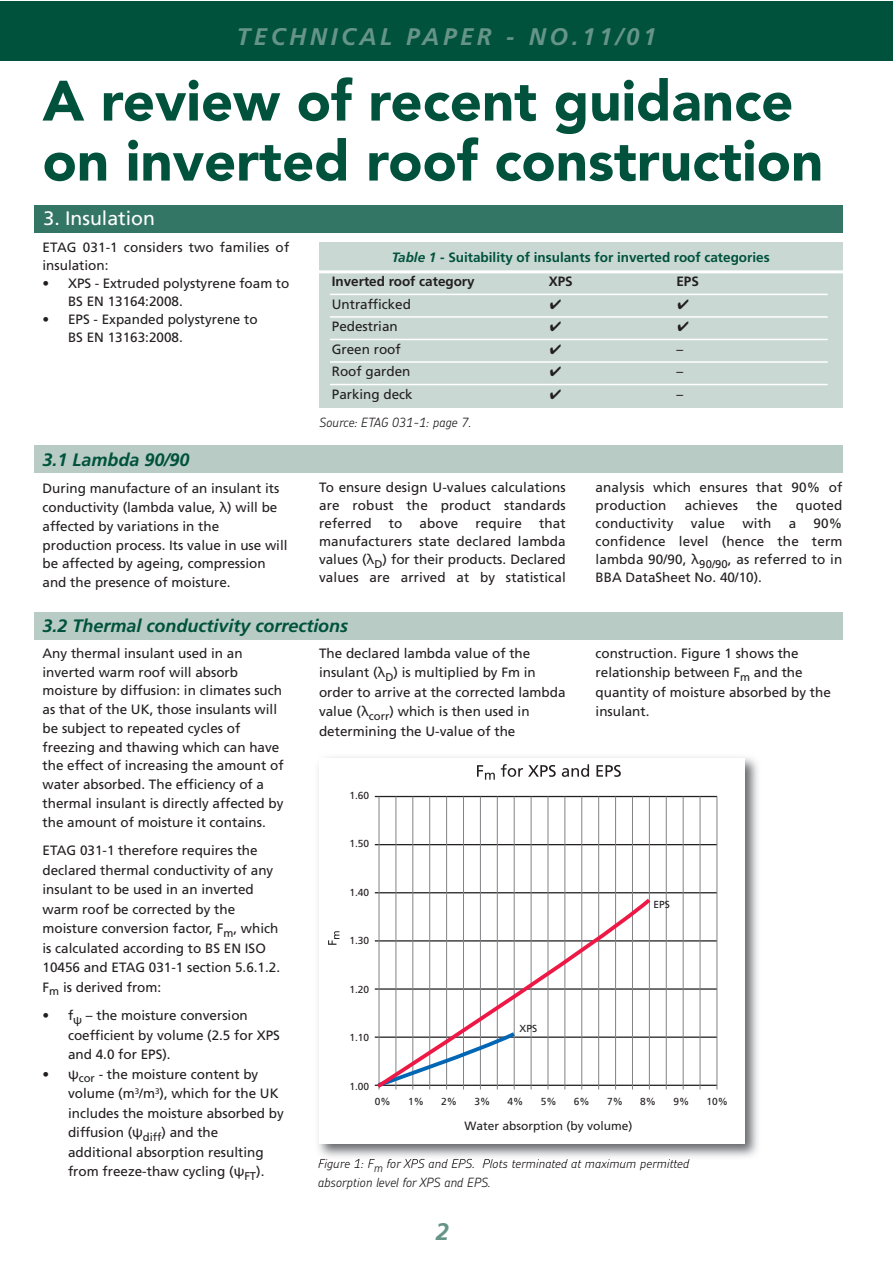
<style>
.page{position:relative;width:893px;height:1263px;background:#fff}
.page>*{position:absolute;margin:0;border:0;box-sizing:border-box;transform-origin:0 0}
.t1{font:900 56.25px/60px "Avenir";color:#00523c}
.t2{font:italic 700 24px "Frutiger";letter-spacing:.15em;color:#669588}
.t3{font:19.5px "Frutiger";color:#fff}
.t4{font:italic 700 18px "Frutiger";color:#00523c}
.t5{font:13.5px/19.5px "Frutiger";color:#231f20}
.t6{font:700 13.5px/24px "Frutiger";color:#00523c}
.t7{font:13.5px "MS Gothic";color:#231f20}
.t8{font:700 13.5px "Frutiger";color:#231f20}
.t9{font:italic 300 12.75px/18.8px "Chevin";color:#231f20}
.t10{font:12px "Frutiger";color:#231f20}
.t11{font:10.2px "Frutiger";color:#231f20}
.s1{font-family:"Lucida Grande"}
.s2{font-style:italic}
.s3{color:#231f20}
</style>
<div class="page">
<div style="left:34px;top:445px;width:808px;height:28px;background:#b8ccc5"></div>
<div style="left:34px;top:612px;width:808px;height:28px;background:#b8ccc5"></div>
<div style="left:0;top:2px;width:892px;height:59px;background:#00523c"></div>
<div style="left:319px;top:242px;width:523px;height:166px;background:#c9d8d3"></div>
<hr style="left:315px;top:270px;width:531px;height:3px;background:#fff">
<hr style="left:330px;top:294px;width:497px;height:1px;background:#fff">
<hr style="left:330px;top:316px;width:497px;height:2px;background:#fff">
<hr style="left:330px;top:339px;width:497px;height:1px;background:#fff">
<hr style="left:330px;top:361px;width:497px;height:2px;background:#fff">
<hr style="left:330px;top:384px;width:497px;height:1px;background:#fff">
<div style="left:34px;top:206px;width:808px;height:27px;background:#347665"></div>
<img style="left:318px;top:757px;width:440px;height:406px">
<img style="left:319px;top:1159px;width:56px;height:4px">
<img style="left:387px;top:1159px;width:53px;height:4px">
<div style="left:319px;top:758px;width:425px;height:386px;background:#fff"></div>
<hr style="left:375px;top:796px;width:342px;height:1px;background:#231f20">
<hr style="left:375px;top:844px;width:342px;height:1px;background:#231f20">
<hr style="left:375px;top:892px;width:342px;height:1px;background:#231f20">
<hr style="left:375px;top:940px;width:342px;height:2px;background:#231f20">
<hr style="left:375px;top:988px;width:342px;height:2px;background:#231f20">
<hr style="left:375px;top:1037px;width:342px;height:1px;background:#231f20">
<hr style="left:375px;top:1085px;width:342px;height:1px;background:#231f20">
<hr style="left:379px;top:797px;width:1px;height:293px;background:#808285">
<hr style="left:395px;top:797px;width:1px;height:293px;background:#808285">
<hr style="left:412px;top:797px;width:1px;height:293px;background:#808285">
<hr style="left:429px;top:797px;width:1px;height:293px;background:#808285">
<hr style="left:446px;top:797px;width:1px;height:293px;background:#808285">
<hr style="left:463px;top:797px;width:1px;height:293px;background:#808285">
<hr style="left:480px;top:797px;width:1px;height:293px;background:#808285">
<hr style="left:497px;top:797px;width:1px;height:293px;background:#808285">
<hr style="left:514px;top:797px;width:1px;height:293px;background:#808285">
<hr style="left:530px;top:797px;width:1px;height:293px;background:#808285">
<hr style="left:547px;top:797px;width:1px;height:293px;background:#808285">
<hr style="left:564px;top:797px;width:1px;height:293px;background:#808285">
<hr style="left:581px;top:797px;width:1px;height:293px;background:#808285">
<hr style="left:598px;top:797px;width:1px;height:293px;background:#808285">
<hr style="left:615px;top:797px;width:1px;height:293px;background:#808285">
<hr style="left:632px;top:797px;width:1px;height:293px;background:#808285">
<hr style="left:649px;top:797px;width:1px;height:293px;background:#808285">
<hr style="left:666px;top:797px;width:1px;height:293px;background:#808285">
<hr style="left:682px;top:797px;width:1px;height:293px;background:#808285">
<hr style="left:699px;top:797px;width:1px;height:293px;background:#808285">
<hr style="left:716px;top:797px;width:1px;height:293px;background:#808285">
<svg style="left:328px;top:931px;width:11px;height:14px"></svg>
<svg style="left:477px;top:765px;width:18px;height:15px"></svg>
<svg style="left:501px;top:764px;width:54px;height:13px"></svg>
<svg style="left:561px;top:764px;width:28px;height:13px"></svg>
<svg style="left:596px;top:765px;width:24px;height:12px"></svg>
<svg style="left:374px;top:895px;width:280px;height:195px"></svg>
<h2 class="t2" style="left:237px;top:27px;width:421px">TECHNICAL PAPER - NO.11/01</h2>
<h1 class="t1" style="left:43px;top:76px;width:782px">A review of recent guidance on inverted roof construction</h1>
<h3 class="t3" style="left:44px;top:211px;width:113px">3. Insulation</h3>
<p class="t5" style="left:43px;top:239px;width:248px;line-height:18px">ETAG 031-1 considers two families of insulation:</p>
<p class="t5" style="left:68px;top:275px;width:223px;line-height:18px;text-indent:-26px">• XPS - Extruded polystyrene foam to<br>BS EN 13164:2008.</p>
<p class="t5" style="left:68px;top:311px;width:191px;line-height:18px;text-indent:-26px">• EPS - Expanded polystyrene to<br>BS EN 13163:2008.</p>
<h3 class="t4" style="left:43px;top:452px;width:148px">3.1 Lambda 90/90</h3>
<p class="t5" style="left:43px;top:480px;width:246px;line-height:18.8px">During manufacture of an insulant its conductivity (lambda value, <span class="s1">λ</span>) will be affected by variations in the production process. Its value in use will be affected by ageing, compression and the presence of moisture.</p>
<p class="t6" style="left:332px;top:247px;width:439px;text-indent:60px"><span class="s2">Table 1</span> - Suitability of insulants for inverted roof categories<br><span class="s3">Inverted roof category</span></p>
<p class="t8" style="left:548px;top:276px;width:26px">XPS</p>
<p class="t8" style="left:676px;top:276px;width:24px">EPS</p>
<p class="t5" style="left:332px;top:295px;width:81px">Untrafficked</p>
<p class="t7" style="left:549px;top:297px;width:15px">✔</p>
<p class="t7" style="left:676px;top:297px;width:15px">✔</p>
<p class="t5" style="left:332px;top:318px;width:67px">Pedestrian</p>
<p class="t7" style="left:549px;top:320px;width:15px">✔</p>
<p class="t7" style="left:676px;top:320px;width:15px">✔</p>
<p class="t5" style="left:332px;top:340px;width:70px">Green roof</p>
<p class="t7" style="left:549px;top:342px;width:15px">✔</p>
<p class="t5" style="left:676px;top:340px;width:8px">–</p>
<p class="t5" style="left:332px;top:363px;width:80px">Roof garden</p>
<p class="t7" style="left:549px;top:365px;width:15px">✔</p>
<p class="t5" style="left:676px;top:363px;width:8px">–</p>
<p class="t5" style="left:332px;top:385px;width:82px">Parking deck</p>
<p class="t7" style="left:549px;top:387px;width:15px">✔</p>
<p class="t5" style="left:676px;top:385px;width:8px">–</p>
<p class="t9" style="left:319px;top:415px;width:154px">Source: ETAG 031-1: page 7.</p>
<p class="t5" style="left:319px;top:479px;width:248px;line-height:18px;text-align:justify">To ensure design U-values calculations are robust the product standards referred</p>
<p class="t5" style="left:319px;top:515px;width:248px;line-height:18px;text-align:justify;text-indent:220px">that manufacturers state declared lambda values (<span class="s1">λ</span><sub>D</sub>) for their products. Declared values are arrived at by statistical</p>
<p class="t5" style="left:389px;top:515px;width:15px">to</p>
<p class="t5" style="left:419px;top:515px;width:40px">above</p>
<p class="t5" style="left:475px;top:515px;width:48px">require</p>
<p class="t5" style="left:595px;top:479px;width:248px;line-height:18px">analysis which ensures that 90% of production</p>
<p class="t5" style="left:684px;top:497px;width:55px">achieves</p>
<p class="t5" style="left:756px;top:497px;width:23px">the</p>
<p class="t5" style="left:796px;top:497px;width:48px">quoted</p>
<p class="t5" style="left:595px;top:515px;width:79px">conductivity</p>
<p class="t5" style="left:690px;top:515px;width:36px">value</p>
<p class="t5" style="left:742px;top:515px;width:30px">with</p>
<p class="t5" style="left:788px;top:515px;width:9px">a</p>
<p class="t5" style="left:595px;top:515px;width:248px;line-height:18px;text-align:justify;text-indent:218px">90% confidence level (hence the term lambda 90/90, <span class="s1">λ</span><sub>90/90</sub>, as referred to in BBA DataSheet No. 40/10).</p>
<h3 class="t4" style="left:43px;top:618px;width:307px">3.2 Thermal conductivity corrections</h3>
<p class="t5" style="left:43px;top:645px;width:242px;line-height:18.8px">Any thermal insulant used in an inverted warm roof will absorb moisture by diffusion: in climates such as that of the UK, those insulants will be subject to repeated cycles of freezing and thawing which can have the effect of increasing the amount of water absorbed. The efficiency of a thermal insulant is directly affected by the amount of moisture it contains.</p>
<p class="t5" style="left:43px;top:842px;width:239px">ETAG 031-1 therefore requires the declared thermal conductivity of any insulant to be used in an inverted warm roof be corrected by the moisture conversion factor, F<sub>m</sub>, which is calculated according to BS EN ISO 10456 and ETAG 031-1 section 5.6.1.2.<br>F<sub>m</sub> is derived from:</p>
<p class="t5" style="left:68px;top:1007px;width:213px;text-indent:-26px">• f<sub>ψ</sub> – the moisture conversion coefficient by volume (2.5 for XPS and 4.0 for EPS).</p>
<p class="t5" style="left:68px;top:1065px;width:217px;text-indent:-26px">• <span class="s1">ψ</span><sub>cor</sub> - the moisture content by volume (m<sup>3</sup>/m<sup>3</sup>), which for the UK includes the moisture absorbed by diffusion (<span class="s1">ψ</span><sub>diff</sub>) and the additional absorption resulting from freeze-thaw cycling (<span class="s1">ψ</span><sub>FT</sub>).</p>
<p class="t5" style="left:319px;top:645px;width:248px">The declared lambda value of the insulant (<span class="s1">λ</span><sub>D</sub>) is multiplied by Fm in order to arrive at the corrected lambda value (<span class="s1">λ</span><sub>corr</sub>) which is then used in determining the U-value of the</p>
<p class="t5" style="left:595px;top:645px;width:237px">construction. Figure 1 shows the relationship between F<sub>m</sub> and the quantity of moisture absorbed by the insulant.</p>
<p class="t11" style="left:349px;top:791px;width:21px">1.60</p>
<p class="t11" style="left:349px;top:840px;width:21px">1.50</p>
<p class="t11" style="left:349px;top:888px;width:21px">1.40</p>
<p class="t11" style="left:349px;top:937px;width:21px">1.30</p>
<p class="t11" style="left:349px;top:985px;width:21px">1.20</p>
<p class="t11" style="left:349px;top:1033px;width:21px">1.10</p>
<p class="t11" style="left:349px;top:1082px;width:21px">1.00</p>
<p class="t11" style="left:519px;top:1024px;width:19px">XPS</p>
<p class="t11" style="left:653px;top:900px;width:18px">EPS</p>
<p class="t11" style="left:375px;top:1097px;width:17px">0%</p>
<p class="t11" style="left:408px;top:1097px;width:17px">1%</p>
<p class="t11" style="left:441px;top:1097px;width:17px">2%</p>
<p class="t11" style="left:474px;top:1097px;width:17px">3%</p>
<p class="t11" style="left:507px;top:1097px;width:17px">4%</p>
<p class="t11" style="left:540px;top:1097px;width:17px">5%</p>
<p class="t11" style="left:574px;top:1097px;width:17px">6%</p>
<p class="t11" style="left:607px;top:1097px;width:17px">7%</p>
<p class="t11" style="left:640px;top:1097px;width:17px">8%</p>
<p class="t11" style="left:673px;top:1097px;width:17px">9%</p>
<p class="t11" style="left:706px;top:1097px;width:23px">10%</p>
<p class="t10" style="left:464px;top:1121px;width:169px">Water absorption (by volume)</p>
<p class="t9" style="left:318px;top:1155px;width:372px">Figure 1: F<sub>m</sub> for XPS and EPS. Plots terminated at maximum permitted absorption level for XPS and EPS.</p>
<h2 class="t2" style="left:436px;top:1222px;width:15px">2</h2>
</div>
